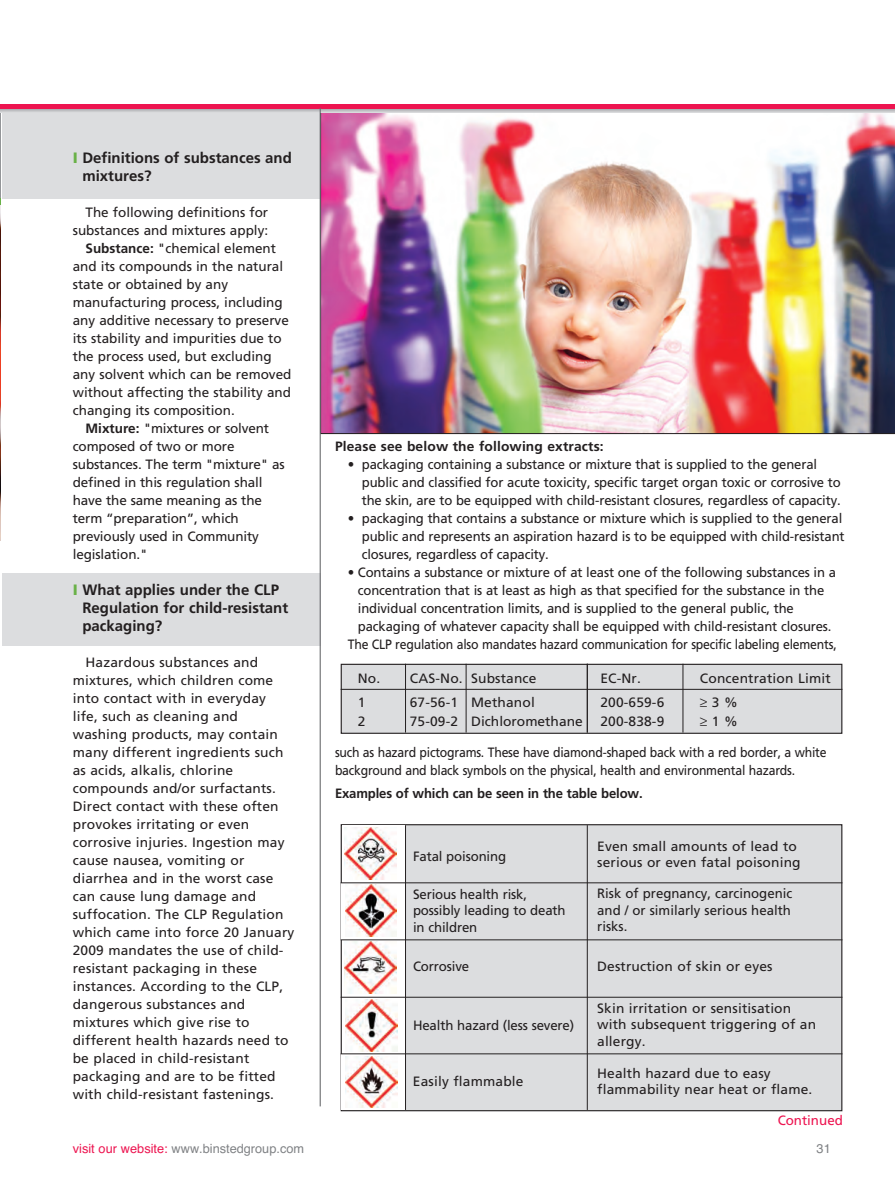
<style>
.page{position:relative;width:895px;height:1192px;background:#fff}
.page>*{position:absolute;margin:0;border:0;box-sizing:border-box;transform-origin:0 0}
.t1{font:700 15px/18px "Frutiger";color:#231f20}
.t2{font:13.5px/18px "Frutiger";color:#231f20}
.t3{font:13.5px/18px "Frutiger";color:#231f20;scale:.91 1}
.t4{font:700 13.5px "Frutiger";letter-spacing:-.01em;color:#231f20}
.t5{font:700 13.5px "Frutiger";letter-spacing:.01em;color:#231f20}
.t6{font:13.5px "Frutiger";color:#ed1450}
.t7{font:12.75px "Helvetica";color:#808285}
.s1{font-weight:900;color:#69b147}
.s2{font-weight:700}
.s3{color:#ed1450}
</style>
<div class="page">
<div style="left:2px;top:109px;width:318px;height:90px;background:#dcdddf"></div>
<div style="left:2px;top:574px;width:318px;height:72px;background:#dcdddf"></div>
<div style="left:341px;top:824px;width:501px;height:286px;background:#dcdddf"></div>
<div style="left:342px;top:825px;width:63px;height:58px;background:#fff"></div>
<img style="left:345px;top:827px;width:52px;height:52px">
<div style="left:342px;top:883px;width:63px;height:56px;background:#fff"></div>
<img style="left:345px;top:885px;width:52px;height:51px">
<div style="left:342px;top:940px;width:63px;height:57px;background:#fff"></div>
<img style="left:345px;top:941px;width:52px;height:52px">
<div style="left:342px;top:997px;width:63px;height:56px;background:#fff"></div>
<img style="left:345px;top:999px;width:52px;height:52px">
<div style="left:342px;top:1054px;width:63px;height:56px;background:#fff"></div>
<img style="left:346px;top:1056px;width:51px;height:51px">
<div style="left:341px;top:664px;width:501px;height:69px;background:#dcdddf"></div>
<div style="left:341px;top:664px;width:501px;height:70px;border:1px solid #231f20"></div>
<img style="left:321px;top:113px;width:574px;height:321px">
<hr style="left:0;top:107px;width:1px;height:94px;background:#939598">
<img style="left:0;top:205px;width:1px;height:336px">
<svg style="left:1px;top:109px;width:894px;height:4px"></svg>
<div style="left:1px;top:104px;width:894px;height:5px;background:#ed1450"></div>
<hr style="left:320px;top:108px;width:1px;height:998px;background:#6c6d70">
<hr style="left:341px;top:689px;width:501px;height:1px;background:#231f20">
<hr style="left:341px;top:882px;width:501px;height:1px;background:#231f20">
<hr style="left:341px;top:1053px;width:501px;height:1px;background:#231f20">
<hr style="left:341px;top:997px;width:501px;height:1px;background:#231f20">
<hr style="left:341px;top:939px;width:501px;height:1px;background:#231f20">
<hr style="left:405px;top:825px;width:1px;height:285px;background:#231f20">
<hr style="left:587px;top:825px;width:1px;height:285px;background:#231f20">
<hr style="left:405px;top:664px;width:1px;height:68px;background:#231f20">
<hr style="left:587px;top:664px;width:1px;height:68px;background:#231f20">
<hr style="left:683px;top:664px;width:1px;height:68px;background:#231f20">
<hr style="left:466px;top:664px;width:1px;height:68px;background:#231f20">
<p class="t1" style="left:82px;top:149px;width:211px;text-indent:-10px"><span class="s1">I</span> Definitions of substances and mixtures?</p>
<p class="t2" style="left:86px;top:204px;width:184px">The following definitions for</p>
<p class="t2" style="left:73px;top:222px;width:197px">substances and mixtures apply:</p>
<p class="t2" style="left:86px;top:240px;width:192px"><span class="s2">Substance:</span> "chemical element</p>
<p class="t2" style="left:73px;top:258px;width:212px">and its compounds in the natural</p>
<p class="t2" style="left:73px;top:276px;width:157px">state or obtained by any</p>
<p class="t2" style="left:73px;top:294px;width:212px">manufacturing process, including</p>
<p class="t2" style="left:73px;top:312px;width:218px">any additive necessary to preserve</p>
<p class="t2" style="left:73px;top:330px;width:210px">its stability and impurities due to</p>
<p class="t2" style="left:73px;top:348px;width:200px">the process used, but excluding</p>
<p class="t2" style="left:73px;top:366px;width:220px">any solvent which can be removed</p>
<p class="t2" style="left:73px;top:384px;width:220px">without affecting the stability and</p>
<p class="t2" style="left:73px;top:402px;width:164px">changing its composition.</p>
<p class="t2" style="left:86px;top:420px;width:185px"><span class="s2">Mixture:</span> "mixtures or solvent</p>
<p class="t2" style="left:73px;top:438px;width:163px">composed of two or more</p>
<p class="t2" style="left:73px;top:456px;width:214px">substances. The term "mixture" as</p>
<p class="t2" style="left:73px;top:474px;width:191px">defined in this regulation shall</p>
<p class="t2" style="left:73px;top:492px;width:191px">have the same meaning as the</p>
<p class="t2" style="left:73px;top:510px;width:167px">term “preparation”, which</p>
<p class="t2" style="left:73px;top:528px;width:188px">previously used in Community</p>
<p class="t2" style="left:73px;top:546px;width:76px">legislation."</p>
<p class="t1" style="left:82px;top:581px;width:207px;text-indent:-10px"><span class="s1">I</span> What applies under the CLP<br>Regulation for child-resistant packaging?</p>
<p class="t2" style="left:73px;top:654px;width:223px;text-indent:13px">Hazardous substances and mixtures, which children come into contact with in everyday life, such as cleaning and washing products, may contain many different ingredients such as acids, alkalis, chlorine compounds and/or surfactants.<br>Direct contact with these often provokes irritating or even corrosive injuries. Ingestion may cause nausea, vomiting or diarrhea and in the worst case can cause lung damage and suffocation. The CLP Regulation which came into force 20 January<br>2009 mandates the use of child&shy;resistant packaging in these instances. According to the CLP, dangerous substances and mixtures which give rise to different health hazards need to be placed in child-resistant packaging and are to be fitted with child-resistant fastenings.</p>
<p class="t5" style="left:335px;top:440px;width:270px">Please see below the following extracts:</p>
<p class="t2" style="left:362px;top:456px;width:480px;text-indent:-14px">• packaging containing a substance or mixture that is supplied to the general public and classified for acute toxicity, specific target organ toxic or corrosive to the skin, are to be equipped with child-resistant closures, regardless of capacity.</p>
<p class="t2" style="left:362px;top:510px;width:484px;text-indent:-14px">• packaging that contains a substance or mixture which is supplied to the general public and represents an aspiration hazard is to be equipped with child-resistant closures, regardless of capacity.</p>
<p class="t2" style="left:348px;top:564px;width:490px">• Contains a substance or mixture of at least one of the following substances in a</p>
<p class="t2" style="left:358px;top:582px;width:468px">concentration that is at least as high as that specified for the substance in the</p>
<p class="t2" style="left:358px;top:600px;width:438px">individual concentration limits, and is supplied to the general public, the</p>
<p class="t2" style="left:358px;top:618px;width:475px">packaging of whatever capacity shall be equipped with child-resistant closures.</p>
<p class="t3" style="left:348px;top:636px;width:539px">The CLP regulation also mandates hazard communication for specific labeling elements,</p>
<p class="t2" style="left:358px;top:670px;width:180px">No. CAS-No. Substance</p>
<p class="t2" style="left:600px;top:670px;width:42px">EC-Nr.</p>
<p class="t2" style="left:700px;top:670px;width:132px">Concentration Limit</p>
<p class="t2" style="left:358px;top:694px;width:9px">1</p>
<p class="t2" style="left:410px;top:694px;width:127px">67-56-1 Methanol</p>
<p class="t2" style="left:600px;top:694px;width:65px">200-659-6</p>
<p class="t2" style="left:700px;top:694px;width:40px">≥ 3 %</p>
<p class="t2" style="left:358px;top:713px;width:9px">2</p>
<p class="t2" style="left:410px;top:713px;width:174px">75-09-2 Dichloromethane</p>
<p class="t2" style="left:600px;top:713px;width:65px">200-838-9</p>
<p class="t2" style="left:700px;top:713px;width:40px">≥ 1 %</p>
<p class="t3" style="left:335px;top:744px;width:542px">such as hazard pictograms. These have diamond-shaped back with a red border, a white background and black symbols on the physical, health and environmental hazards.</p>
<p class="t4" style="left:335px;top:788px;width:309px">Examples of which can be seen in the table below.</p>
<p class="t2" style="left:413px;top:848px;width:95px">Fatal poisoning</p>
<p class="t2" style="left:413px;top:887px;width:154px;line-height:16.2px">Serious health risk, possibly leading to death in children</p>
<p class="t2" style="left:413px;top:958px;width:58px">Corrosive</p>
<p class="t2" style="left:413px;top:1017px;width:163px">Health hazard (less severe)</p>
<p class="t2" style="left:413px;top:1073px;width:112px">Easily flammable</p>
<p class="t2" style="left:597px;top:839px;width:205px;line-height:16.2px">Even small amounts of lead to serious or even fatal poisoning</p>
<p class="t2" style="left:597px;top:886px;width:197px;line-height:16.2px;text-align:justify">Risk of pregnancy, carcinogenic and / or similarly serious health risks.</p>
<p class="t2" style="left:597px;top:958px;width:177px">Destruction of skin or eyes</p>
<p class="t2" style="left:597px;top:1001px;width:220px;line-height:16.2px">Skin irritation or sensitisation with subsequent triggering of an allergy.</p>
<p class="t2" style="left:597px;top:1066px;width:217px;line-height:16.2px">Health hazard due to easy flammability near heat or flame.</p>
<p class="t6" style="left:778px;top:1114px;width:67px">Continued</p>
<p class="t7" style="left:73px;top:1141px;width:233px"><span class="s3">visit our website:</span> www.binstedgroup.com</p>
<p class="t7" style="left:817px;top:1141px;width:16px">31</p>
</div>
